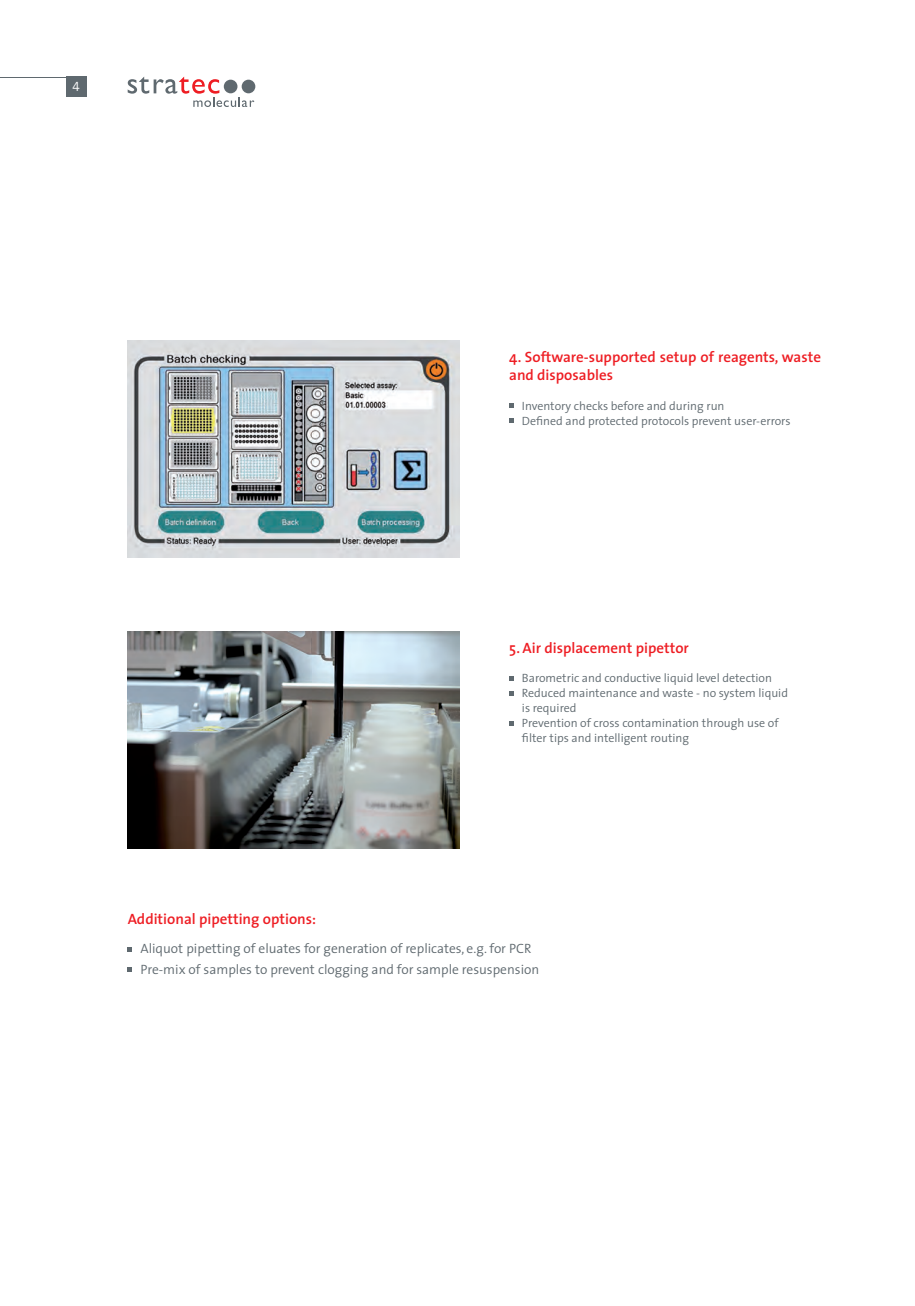
<style>
.page{position:relative;width:915px;height:1306px;background:#fff}
.page>*{position:absolute;margin:0;border:0;box-sizing:border-box;transform-origin:0 0}
.t1{font:600 15px/18px "The Sans";color:#ee1d23}
.t2{font:300 13.5px/21px "The Sans";color:#5f696f}
.t3{font:13.5px "The Sans Semi Light Caps";color:#fff}
.t4{font:300 12px/15px "The Sans";color:#5f696f}
</style>
<div class="page">
<hr style="left:0;top:77px;width:86px;height:1px;background:#5f696f">
<div style="left:66px;top:77px;width:20px;height:20px;background:#5f696f"></div>
<div style="left:241px;top:80px;width:14px;height:13px;background:#5f696f;border-radius:50%"></div>
<svg style="left:128px;top:77px;width:126px;height:30px"></svg>
<svg style="left:509px;top:403px;width:4px;height:5px"></svg>
<svg style="left:509px;top:418px;width:4px;height:5px"></svg>
<svg style="left:509px;top:676px;width:4px;height:4px"></svg>
<svg style="left:509px;top:691px;width:4px;height:4px"></svg>
<svg style="left:509px;top:721px;width:4px;height:4px"></svg>
<svg style="left:128px;top:947px;width:4px;height:4px"></svg>
<svg style="left:128px;top:967px;width:4px;height:4px"></svg>
<img style="left:128px;top:631px;width:331px;height:217px">
<img style="left:128px;top:340px;width:331px;height:217px">
<p class="t3" style="left:72px;top:75px;width:9px">4</p>
<p class="t1" style="left:509px;top:347px;width:313px">4. Software-supported setup of reagents, waste and disposables</p>
<p class="t4" style="left:522px;top:398px;width:270px">Inventory checks before and during run<br>Defined and protected protocols prevent user-errors</p>
<p class="t1" style="left:509px;top:638px;width:181px">5. Air displacement pipettor</p>
<p class="t1" style="left:128px;top:909px;width:190px">Additional pipetting options:</p>
<p class="t4" style="left:522px;top:670px;width:267px">Barometric and conductive liquid level detection Reduced maintenance and waste - no system liquid is required<br>Prevention of cross contamination through use of filter tips and intelligent routing</p>
<p class="t2" style="left:140px;top:937px;width:400px">Aliquot pipetting of eluates for generation of replicates, e.g. for PCR<br>Pre-mix of samples to prevent clogging and for sample resuspension</p>
</div>
